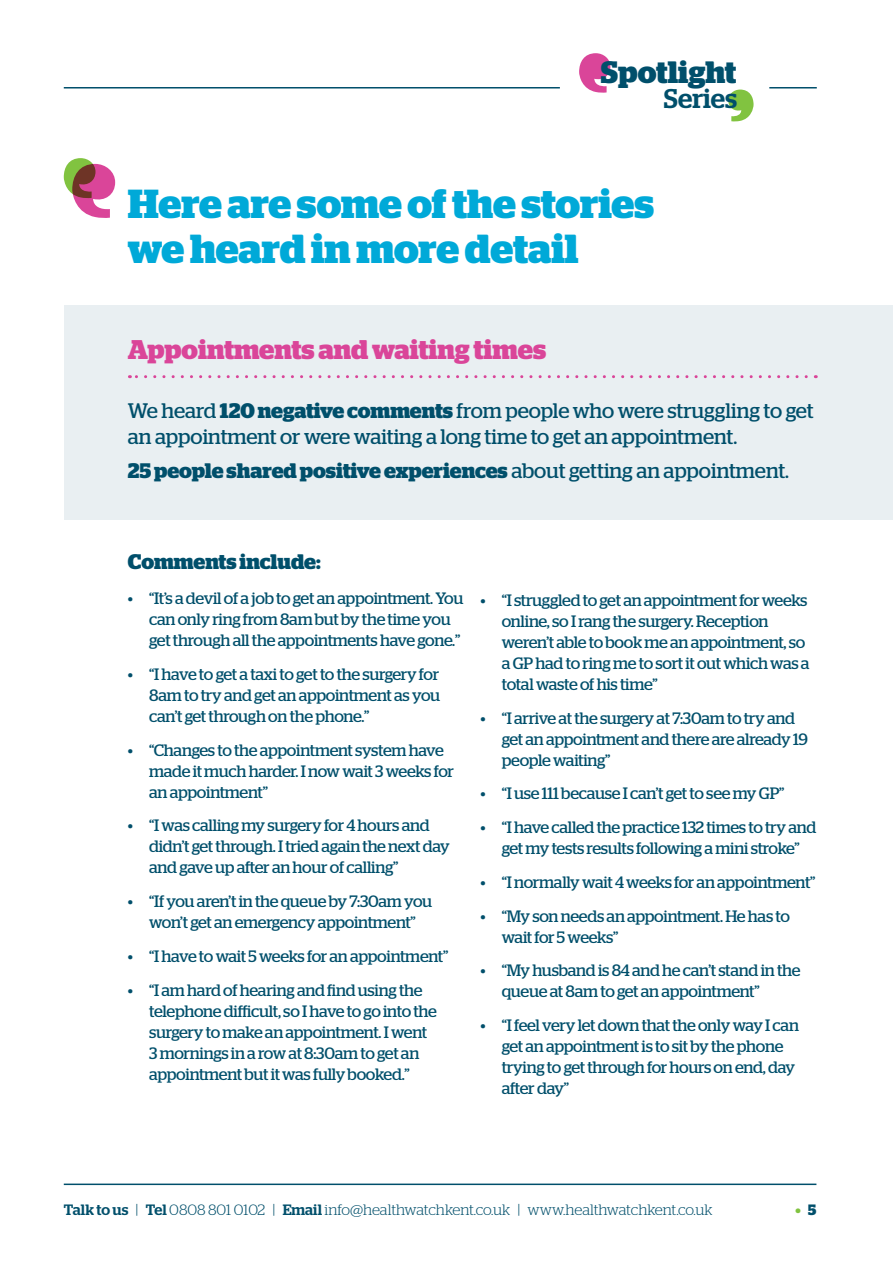
<style>
.page{position:relative;width:893px;height:1263px;background:#fff}
.page>*{position:absolute;margin:0;border:0;box-sizing:border-box;transform-origin:0 0}
.t1{font:700 40.5px/45px "Stag";letter-spacing:-.005em;color:#00a9d8}
.t2{font:700 30.9px "Stag";color:#004f6b}
.t3{font:700 27px "Stag";color:#da4599}
.t4{font:500 27px "Stag";color:#004f6b}
.t5{font:21px/25.5px "Stag";letter-spacing:-.005em;color:#004f6b}
.t6{font:700 21px "Stag";color:#004f6b}
.t7{font:16.5px/21px "Stag";letter-spacing:-.02em;color:#004f6b}
.t8{font:300 15px "Stag";color:#004f6b}
.t9{font:700 15px "Stag";color:#81c340}
.s1{font-weight:700}
.s2{font-weight:400}
.s3{font-weight:500}
.s4{color:#004f6b}
</style>
<div class="page">
<hr style="left:64px;top:87px;width:496px;height:2px;background:#004f6b">
<hr style="left:64px;top:1183px;width:752px;height:2px;background:#004f6b">
<svg style="left:728px;top:90px;width:25px;height:32px"></svg>
<svg style="left:579px;top:53px;width:31px;height:40px"></svg>
<hr style="left:769px;top:87px;width:48px;height:2px;background:#004f6b">
<div style="left:64px;top:305px;width:829px;height:215px;background:#e9eff2"></div>
<svg style="left:64px;top:158px;width:51px;height:60px"></svg>
<svg style="left:129px;top:375px;width:677px;height:3px"></svg>
<h2 class="t2" style="left:601px;top:55px;width:137px">Spotlight</h2>
<h3 class="t4" style="left:664px;top:83px;width:75px">Series</h3>
<h1 class="t1" style="left:128px;top:182px;width:528px">Here are some of the stories we heard in more detail</h1>
<h3 class="t3" style="left:128px;top:333px;width:420px">Appointments and waiting times</h3>
<p class="t5" style="left:128px;top:398px;width:687px">We heard <span class="s1">120 negative comments</span> from people who were struggling to get an appointment or were waiting a long time to get an appointment.</p>
<p class="t6" style="left:128px;top:458px;width:663px">25 people shared positive experiences <span class="s2">about getting an appointment.</span></p>
<p class="t6" style="left:128px;top:549px;width:194px">Comments include:</p>
<p class="t7" style="left:149px;top:587px;width:316px;text-indent:-21px">• “It’s a devil of a job to get an appointment. You can only ring from 8am but by the time you get through all the appointments have gone.”</p>
<p class="t7" style="left:149px;top:663px;width:292px;text-align:justify;text-indent:-21px">• “I have to get a taxi to get to the surgery for 8am to try and get an appointment as you can’t get through on the phone.”</p>
<p class="t7" style="left:149px;top:739px;width:306px;text-indent:-21px">• “Changes to the appointment system have made it much harder. I now wait 3 weeks for an appointment”</p>
<p class="t7" style="left:149px;top:815px;width:302px;text-indent:-21px">• “I was calling my surgery for 4 hours and didn’t get through. I tried again the next day and gave up after an hour of calling”</p>
<p class="t7" style="left:128px;top:890px;width:306px;text-align:center">• “If you aren’t in the queue by 7:30am you won’t get an emergency appointment”</p>
<p class="t7" style="left:128px;top:945px;width:322px">• “I have to wait 5 weeks for an appointment”</p>
<p class="t7" style="left:149px;top:979px;width:289px;text-indent:-21px">• “I am hard of hearing and find using the telephone difficult, so I have to go into the surgery to make an appointment. I went 3 mornings in a row at 8:30am to get an appointment but it was fully booked.”</p>
<p class="t7" style="left:502px;top:589px;width:309px;text-indent:-21px">• “I struggled to get an appointment for weeks online, so I rang the surgery. Reception weren’t able to book me an appointment, so a GP had to ring me to sort it out which was a total waste of his time”</p>
<p class="t7" style="left:502px;top:707px;width:308px;text-indent:-21px">• “I arrive at the surgery at 7:30am to try and get an appointment and there are already 19 people waiting”</p>
<p class="t7" style="left:480px;top:783px;width:305px">• “I use 111 because I can’t get to see my GP”</p>
<p class="t7" style="left:480px;top:817px;width:337px;text-align:center">• “I have called the practice 132 times to try and get my tests results following a mini stroke”</p>
<p class="t7" style="left:480px;top:871px;width:336px">• “I normally wait 4 weeks for an appointment”</p>
<p class="t7" style="left:502px;top:905px;width:290px;text-indent:-21px">• “My son needs an appointment. He has to wait for 5 weeks”</p>
<p class="t7" style="left:502px;top:960px;width:300px;text-indent:-21px">• “My husband is 84 and he can’t stand in the queue at 8am to get an appointment”</p>
<p class="t7" style="left:502px;top:1015px;width:299px;text-indent:-21px">• “I feel very let down that the only way I can get an appointment is to sit by the phone trying to get through for hours on end, day after day”</p>
<p class="t8" style="left:64px;top:1202px;width:650px"><span class="s3">Talk to us</span> | <span class="s3">Tel</span> 0808 801 0102 | <span class="s3">Email</span> info@healthwatchkent.co.uk | www.healthwatchkent.co.uk</p>
<p class="t9" style="left:795px;top:1201px;width:23px">• <span class="s4">5</span></p>
</div>
